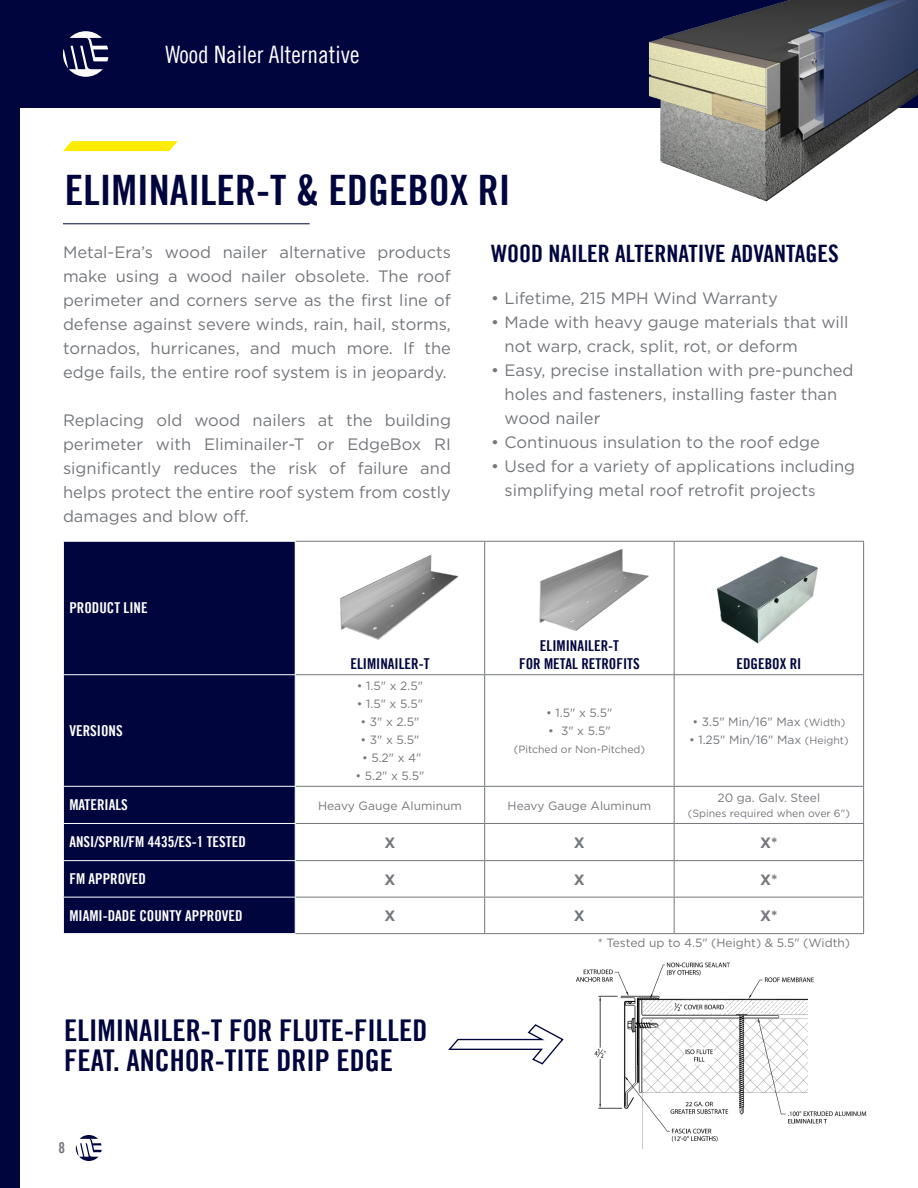
<style>
.page{position:relative;width:918px;height:1188px;background:#fff}
.page>*{position:absolute;margin:0;border:0;box-sizing:border-box;transform-origin:0 0}
.t1{font:42px "Trade Gothic LT Bold Cond Twenty";color:#00053e}
.t2{font:30px/30px "Trade Gothic LT Bold Cond Twenty";color:#00053e}
.t3{font:24px "Trade Gothic LT Bold Cond Twenty";color:#00053e}
.t4{font:24px "Trade Gothic LT Cond Eighteen";color:#fff}
.t5{font:16.5px/24px "Gotham";color:#74777b}
.t6{font:15px "Trade Gothic LT Bold Cond Twenty";color:#fff}
.t7{font:15px/18px "Trade Gothic LT Bold Cond Twenty";color:#00053e;text-align:center}
.t8{font:700 15px "Gotham";color:#74777b}
.t9{font:15px "Trade Gothic LT Bold Cond Twenty";color:#74777b}
.t10{font:12px "Gotham";color:#74777b}
.t11{font:10.5px "Gotham";color:#74777b}
.s1{font-size:15px}
.s2{font-size:10.5px}
</style>
<div class="page">
<div style="left:0;top:0;width:918px;height:108px;background:#00053e"></div>
<svg style="left:63px;top:31px;width:45px;height:46px"></svg>
<svg style="left:76px;top:1135px;width:26px;height:26px"></svg>
<div style="left:0;top:2px;width:20px;height:1186px;background:#00053e"></div>
<img style="left:648px;top:0;width:270px;height:201px">
<svg style="left:63px;top:141px;width:115px;height:10px"></svg>
<hr style="left:63px;top:224px;width:247px;height:1px;background:#00053e">
<div style="left:64px;top:542px;width:231px;height:391px;background:#00053e"></div>
<hr style="left:296px;top:541px;width:189px;height:1px;background:#74777b">
<hr style="left:485px;top:541px;width:189px;height:1px;background:#74777b">
<hr style="left:484px;top:542px;width:1px;height:132px;background:#74777b">
<hr style="left:674px;top:541px;width:190px;height:1px;background:#74777b">
<hr style="left:674px;top:542px;width:1px;height:132px;background:#74777b">
<hr style="left:863px;top:542px;width:1px;height:132px;background:#74777b">
<hr style="left:296px;top:674px;width:189px;height:1px;background:#74777b">
<hr style="left:485px;top:674px;width:189px;height:1px;background:#74777b">
<hr style="left:484px;top:675px;width:1px;height:111px;background:#74777b">
<hr style="left:674px;top:674px;width:190px;height:1px;background:#74777b">
<hr style="left:674px;top:675px;width:1px;height:111px;background:#74777b">
<hr style="left:863px;top:675px;width:1px;height:111px;background:#74777b">
<hr style="left:296px;top:786px;width:189px;height:1px;background:#74777b">
<hr style="left:485px;top:786px;width:189px;height:1px;background:#74777b">
<hr style="left:484px;top:787px;width:1px;height:36px;background:#74777b">
<hr style="left:674px;top:786px;width:190px;height:1px;background:#74777b">
<hr style="left:674px;top:787px;width:1px;height:36px;background:#74777b">
<hr style="left:863px;top:787px;width:1px;height:36px;background:#74777b">
<hr style="left:296px;top:823px;width:189px;height:1px;background:#74777b">
<hr style="left:485px;top:823px;width:189px;height:1px;background:#74777b">
<hr style="left:484px;top:824px;width:1px;height:36px;background:#74777b">
<hr style="left:674px;top:823px;width:190px;height:1px;background:#74777b">
<hr style="left:674px;top:824px;width:1px;height:36px;background:#74777b">
<hr style="left:863px;top:824px;width:1px;height:36px;background:#74777b">
<hr style="left:296px;top:860px;width:189px;height:1px;background:#74777b">
<hr style="left:863px;top:861px;width:1px;height:36px;background:#74777b">
<hr style="left:296px;top:897px;width:189px;height:1px;background:#74777b">
<hr style="left:295px;top:933px;width:190px;height:1px;background:#74777b">
<hr style="left:63px;top:897px;width:233px;height:1px;background:#fcfeff">
<hr style="left:63px;top:674px;width:233px;height:1px;background:#fcfeff">
<hr style="left:63px;top:786px;width:233px;height:1px;background:#fcfeff">
<hr style="left:63px;top:823px;width:233px;height:1px;background:#fcfeff">
<hr style="left:63px;top:860px;width:233px;height:1px;background:#fcfeff">
<hr style="left:485px;top:860px;width:189px;height:1px;background:#74777b">
<hr style="left:484px;top:861px;width:1px;height:36px;background:#74777b">
<hr style="left:485px;top:897px;width:189px;height:1px;background:#74777b">
<hr style="left:484px;top:898px;width:1px;height:35px;background:#74777b">
<hr style="left:485px;top:933px;width:189px;height:1px;background:#74777b">
<hr style="left:674px;top:860px;width:190px;height:1px;background:#74777b">
<hr style="left:674px;top:861px;width:1px;height:36px;background:#74777b">
<hr style="left:674px;top:897px;width:190px;height:1px;background:#74777b">
<hr style="left:674px;top:898px;width:1px;height:35px;background:#74777b">
<hr style="left:674px;top:933px;width:190px;height:1px;background:#74777b">
<hr style="left:863px;top:898px;width:1px;height:35px;background:#74777b">
<img style="left:340px;top:555px;width:119px;height:85px">
<img style="left:539px;top:549px;width:110px;height:82px">
<img style="left:576px;top:962px;width:291px;height:186px">
<svg style="left:448px;top:1024px;width:116px;height:41px"></svg>
<img style="left:716px;top:555px;width:102px;height:89px">
<h3 class="t4" style="left:165px;top:40px;width:196px">Wood Nailer Alternative</h3>
<h1 class="t1" style="left:65px;top:165px;width:447px">ELIMINAILER-T &amp; EDGEBOX RI</h1>
<p class="t5" style="left:63px;top:240px;width:389px;text-align:justify">Metal-Era’s wood nailer alternative products make using a wood nailer obsolete. The roof perimeter and corners serve as the first line of defense against severe winds, rain, hail, storms, tornados, hurricanes, and much more. If the edge fails, the entire roof system is in jeopardy.</p>
<p class="t5" style="left:63px;top:408px;width:389px;text-align:justify">Replacing old wood nailers at the building perimeter with Eliminailer-T or EdgeBox RI significantly reduces the risk of failure and helps protect the entire roof system from costly damages and blow off.</p>
<p class="t6" style="left:69px;top:599px;width:80px">PRODUCT LINE</p>
<p class="t6" style="left:69px;top:721px;width:55px">VERSIONS</p>
<p class="t7" style="left:350px;top:654px;width:81px">ELIMINAILER-T</p>
<p class="t10" style="left:357px;top:678px;width:68px">• 1.5" x 2.5"</p>
<p class="t10" style="left:357px;top:696px;width:68px">• 1.5" x 5.5"</p>
<p class="t10" style="left:361px;top:714px;width:60px">• 3" x 2.5"</p>
<p class="t10" style="left:360px;top:732px;width:60px">• 3" x 5.5"</p>
<p class="t10" style="left:362px;top:750px;width:61px">• 5.2" x 4"</p>
<p class="t10" style="left:355px;top:768px;width:71px">• 5.2" x 5.5"</p>
<h3 class="t3" style="left:491px;top:239px;width:349px">WOOD NAILER ALTERNATIVE ADVANTAGES</h3>
<p class="t5" style="left:491px;top:286px;width:288px">• Lifetime, 215 MPH Wind Warranty</p>
<p class="t5" style="left:505px;top:310px;width:346px;text-indent:-13px">• Made with heavy gauge materials that will not warp, crack, split, rot, or deform</p>
<p class="t5" style="left:505px;top:358px;width:351px;text-indent:-13px">• Easy, precise installation with pre-punched holes and fasteners, installing faster than wood nailer</p>
<p class="t5" style="left:491px;top:430px;width:330px">• Continuous insulation to the roof edge</p>
<p class="t5" style="left:505px;top:454px;width:352px;text-indent:-13px">• Used for a variety of applications including simplifying metal roof retrofit project<span class="s1">s</span></p>
<p class="t7" style="left:519px;top:636px;width:122px">ELIMINAILER-T<br>FOR METAL RETROFITS</p>
<p class="t10" style="left:546px;top:705px;width:68px">• 1.5" x 5.5"</p>
<p class="t10" style="left:548px;top:723px;width:64px">• 3" x 5.5"</p>
<p class="t11" style="left:514px;top:743px;width:133px">(Pitched or Non-Pitched)</p>
<p class="t7" style="left:736px;top:654px;width:66px">EDGEBOX RI</p>
<p class="t10" style="left:692px;top:714px;width:154px">• 3.5" Min/16" Max <span class="s2">(Width)</span></p>
<p class="t10" style="left:689px;top:732px;width:161px">• 1.25" Min/16" Max <span class="s2">(Height)</span></p>
<p class="t6" style="left:69px;top:796px;width:60px">MATERIALS</p>
<p class="t10" style="left:318px;top:798px;width:145px">Heavy Gauge Aluminum</p>
<p class="t10" style="left:508px;top:798px;width:145px">Heavy Gauge Aluminum</p>
<p class="t10" style="left:718px;top:790px;width:104px">20 ga. Galv. Steel</p>
<p class="t11" style="left:688px;top:807px;width:164px">(Spines required when over 6")</p>
<p class="t6" style="left:69px;top:833px;width:178px">ANSI/SPRI/FM 4435/ES-1 TESTED</p>
<p class="t8" style="left:384px;top:833px;width:12px">X</p>
<p class="t8" style="left:574px;top:833px;width:12px">X</p>
<p class="t8" style="left:760px;top:833px;width:19px">X*</p>
<p class="t6" style="left:69px;top:870px;width:78px">FM APPROVED</p>
<p class="t8" style="left:384px;top:870px;width:12px">X</p>
<p class="t8" style="left:574px;top:870px;width:12px">X</p>
<p class="t8" style="left:760px;top:870px;width:19px">X*</p>
<p class="t6" style="left:69px;top:906px;width:175px">MIAMI-DADE COUNTY APPROVED</p>
<p class="t8" style="left:384px;top:906px;width:12px">X</p>
<p class="t8" style="left:574px;top:906px;width:12px">X</p>
<p class="t8" style="left:760px;top:906px;width:19px">X*</p>
<h2 class="t2" style="left:64px;top:1015px;width:365px">ELIMINAILER-T FOR FLUTE-FILLED<br>FEAT. ANCHOR-TITE DRIP EDGE</h2>
<p class="t9" style="left:58px;top:1139px;width:8px">8</p>
<p class="t10" style="left:598px;top:935px;width:254px">* Tested up to 4.5" (Height) &amp; 5.5" (Width)</p>
</div>
